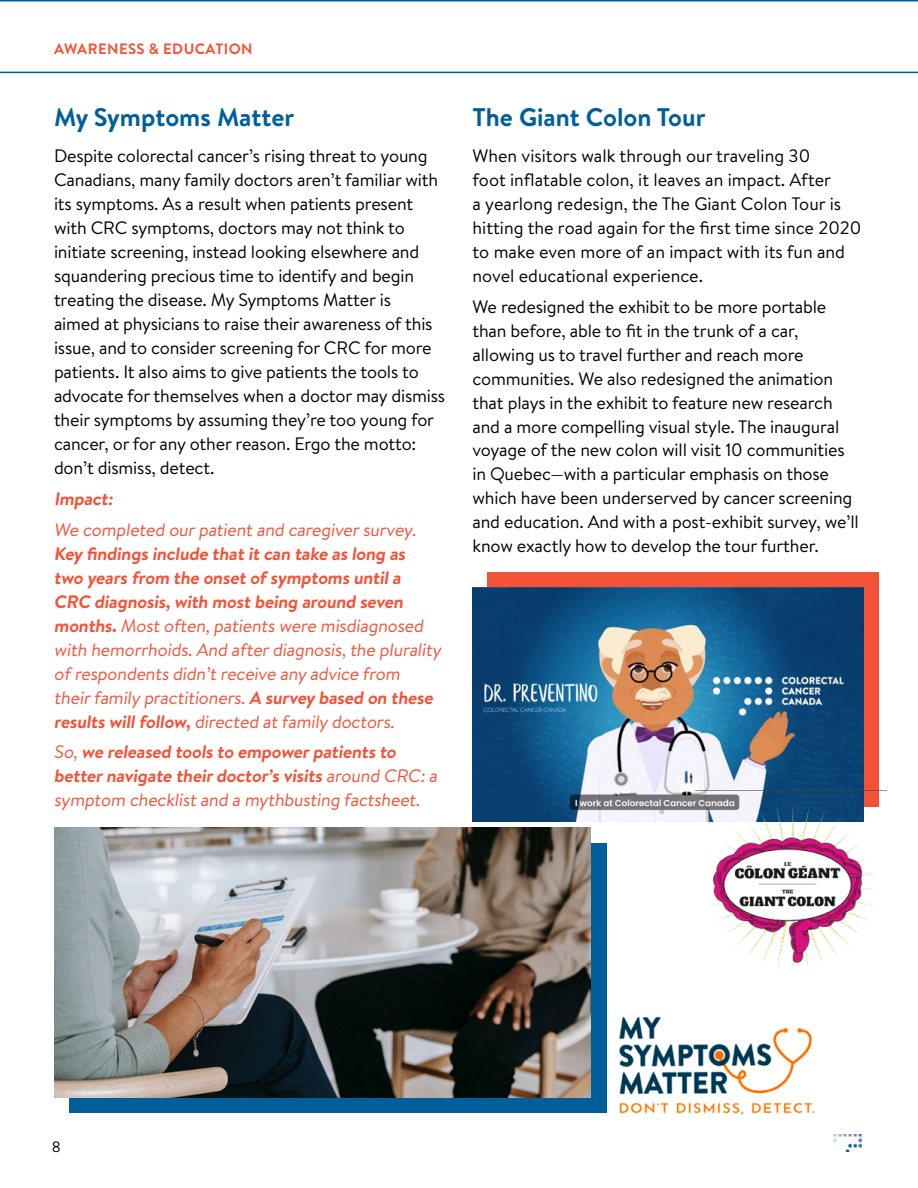
<style>
.page{position:relative;width:918px;height:1188px;background:#fff}
.page>*{position:absolute;margin:0;border:0;box-sizing:border-box;transform-origin:0 0}
.t1{font:700 25.5px "Brandon Text";color:#005f9b}
.t2{font:18px/24px "Brandon Text";letter-spacing:-.01em;color:#000}
.t3{font:18px/24px "Brandon Text";letter-spacing:-.01em;color:#f35237}
.t4{font:700 18px/24px "Brandon Text";color:#f35237}
.t5{font:700 15px "Brandon Text";letter-spacing:.03em;color:#f35237}
.t6{font:15px "Brandon Text";color:#000}
.s1{font-weight:700}
.s2{font-weight:400}
</style>
<div class="page">
<div style="left:488px;top:573px;width:391px;height:234px;background:#f35237"></div>
<div style="left:69px;top:843px;width:537px;height:270px;background:#005f9b"></div>
<svg style="left:0;top:0;width:918px;height:73px"></svg>
<img style="left:472px;top:588px;width:392px;height:234px">
<img style="left:54px;top:828px;width:537px;height:270px">
<img style="left:619px;top:1016px;width:196px;height:99px">
<img style="left:696px;top:790px;width:190px;height:180px">
<img style="left:834px;top:1134px;width:28px;height:18px">
<p class="t5" style="left:54px;top:43px;width:200px">AWARENESS &amp; EDUCATION</p>
<h1 class="t1" style="left:54px;top:106px;width:242px">My Symptoms Matter</h1>
<h1 class="t1" style="left:473px;top:107px;width:235px">The Giant Colon Tour</h1>
<p class="t2" style="left:54px;top:146px;width:393px">Despite colorectal cancer’s rising threat to young Canadians, many family doctors aren’t familiar with its symptoms. As a result when patients present with CRC symptoms, doctors may not think to initiate screening, instead looking elsewhere and squandering precious time to identify and begin treating the disease. My Symptoms Matter is<br>aimed at physicians to raise their awareness of this issue, and to consider screening for CRC for more patients. It also aims to give patients the tools to advocate for themselves when a doctor may dismiss their symptoms by assuming they’re too young for cancer, or for any other reason. Ergo the motto: don’t dismiss, detect.</p>
<p class="t4" style="left:54px;top:488px;width:63px">Impact:</p>
<p class="t3" style="left:54px;top:519px;width:366px">We completed our patient and caregiver survey.</p>
<p class="t3" style="left:54px;top:543px;width:391px"><span class="s1">Key findings include that it can take as long as two years from the onset of symptoms until a CRC diagnosis, with most being around seven months.</span> Most often, patients were misdiagnosed with hemorrhoids. And after diagnosis, the plurality of respondents didn’t receive any advice from their family practitioners. <span class="s1">A survey based on these results will follow,</span> directed at family doctors.</p>
<p class="t4" style="left:54px;top:742px;width:387px"><span class="s2">So,</span> we released tools to empower patients to better navigate their doctor’s visits <span class="s2">around CRC: a symptom checklist and a mythbusting factsheet.</span></p>
<p class="t2" style="left:472px;top:145px;width:390px">When visitors walk through our traveling 30<br>foot inflatable colon, it leaves an impact. After<br>a yearlong redesign, the The Giant Colon Tour is hitting the road again for the first time since 2020 to make even more of an impact with its fun and novel educational experience.</p>
<p class="t2" style="left:472px;top:296px;width:388px">We redesigned the exhibit to be more portable than before, able to fit in the trunk of a car, allowing us to travel further and reach more communities. We also redesigned the animation that plays in the exhibit to feature new research and a more compelling visual style. The inaugural voyage of the new colon will visit 10 communities in Quebec—with a particular emphasis on those which have been underserved by cancer screening and education. And with a post-exhibit survey, we’ll know exactly how to develop the tour further.</p>
<p class="t6" style="left:52px;top:1141px;width:10px">8</p>
</div>
